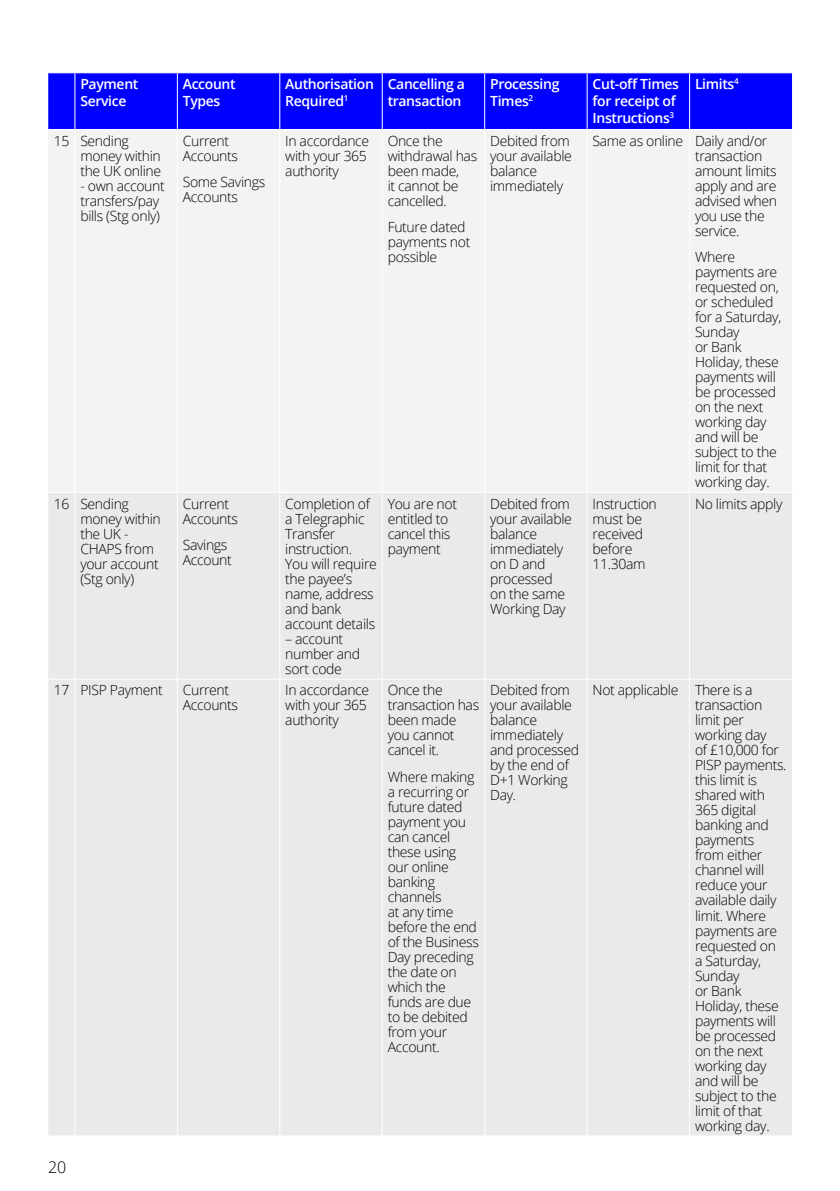
<style>
.page{position:relative;width:840px;height:1191px;background:#fff}
.page>*{position:absolute;margin:0;border:0;box-sizing:border-box;transform-origin:0 0}
.t1{font:300 16px "Open Sans";color:#000}
.BOI_Table_body_copy{font:300 14px/15px "Open Sans";letter-spacing:-.025em;color:#000}
.BOI_table_header{font:600 14px/16.8px "Open Sans";letter-spacing:-.025em;color:#fff}
</style>
<div class="page">
<div style="left:48px;top:73px;width:743px;height:56px;background:#00f"></div>
<div style="left:49px;top:130px;width:742px;height:362px;background:#f2f3f3"></div>
<div style="left:48px;top:493px;width:743px;height:642px;background:#eaeaeb"></div>
<hr style="left:74px;top:493px;width:1px;height:186px;background:#fff">
<hr style="left:177px;top:493px;width:1px;height:186px;background:#fff">
<hr style="left:279px;top:493px;width:1px;height:186px;background:#fff">
<hr style="left:381px;top:493px;width:1px;height:186px;background:#fff">
<hr style="left:484px;top:493px;width:1px;height:186px;background:#fff">
<hr style="left:586px;top:493px;width:1px;height:186px;background:#fff">
<hr style="left:688px;top:493px;width:1px;height:186px;background:#fff">
<svg style="left:48px;top:679px;width:27px;height:1px"></svg>
<hr style="left:75px;top:679px;width:102px;height:1px;background:#fff">
<hr style="left:177px;top:679px;width:102px;height:1px;background:#fff">
<hr style="left:279px;top:679px;width:103px;height:1px;background:#fff">
<hr style="left:382px;top:679px;width:102px;height:1px;background:#fff">
<hr style="left:484px;top:679px;width:102px;height:1px;background:#fff">
<hr style="left:586px;top:679px;width:103px;height:1px;background:#fff">
<hr style="left:689px;top:679px;width:102px;height:1px;background:#fff">
<svg style="left:48px;top:72px;width:27px;height:1px"></svg>
<hr style="left:74px;top:73px;width:1px;height:56px;background:#fff">
<hr style="left:177px;top:73px;width:1px;height:56px;background:#fff">
<hr style="left:279px;top:73px;width:1px;height:56px;background:#fff">
<hr style="left:381px;top:73px;width:1px;height:56px;background:#fff">
<hr style="left:484px;top:73px;width:1px;height:56px;background:#fff">
<hr style="left:586px;top:73px;width:1px;height:56px;background:#fff">
<hr style="left:688px;top:73px;width:1px;height:56px;background:#fff">
<svg style="left:48px;top:1135px;width:26px;height:1px"></svg>
<hr style="left:74px;top:680px;width:1px;height:455px;background:#fff">
<hr style="left:177px;top:680px;width:1px;height:455px;background:#fff">
<hr style="left:279px;top:680px;width:1px;height:455px;background:#fff">
<hr style="left:381px;top:680px;width:1px;height:455px;background:#fff">
<hr style="left:484px;top:680px;width:1px;height:455px;background:#fff">
<hr style="left:586px;top:680px;width:1px;height:455px;background:#fff">
<hr style="left:688px;top:680px;width:1px;height:455px;background:#fff">
<hr style="left:74px;top:130px;width:1px;height:362px;background:#fff">
<hr style="left:177px;top:130px;width:1px;height:362px;background:#fff">
<hr style="left:279px;top:130px;width:1px;height:362px;background:#fff">
<hr style="left:381px;top:130px;width:1px;height:362px;background:#fff">
<hr style="left:484px;top:130px;width:1px;height:362px;background:#fff">
<hr style="left:586px;top:130px;width:1px;height:362px;background:#fff">
<hr style="left:688px;top:130px;width:1px;height:362px;background:#fff">
<p class="BOI_table_header" style="left:80px;top:75px;width:59px">Payment<br>Service</p>
<p class="BOI_table_header" style="left:183px;top:75px;width:54px">Account<br>Types</p>
<p class="BOI_table_header" style="left:285px;top:75px;width:90px">Authorisation<br>Required<sup>1</sup></p>
<p class="BOI_table_header" style="left:387px;top:75px;width:79px">Cancelling a transaction</p>
<p class="BOI_table_header" style="left:490px;top:75px;width:71px">Processing<br>Times<sup>2</sup></p>
<p class="BOI_table_header" style="left:592px;top:75px;width:88px">Cut-off Times for receipt of<br>Instructions<sup>3</sup></p>
<p class="BOI_table_header" style="left:694px;top:75px;width:45px">Limits<sup>4</sup></p>
<p class="BOI_Table_body_copy" style="left:54px;top:133px;width:17px">15</p>
<p class="BOI_Table_body_copy" style="left:80px;top:133px;width:82px">Sending money within the UK online</p>
<p class="BOI_Table_body_copy" style="left:80px;top:178px;width:86px">- own account transfers/pay bills (Stg only)</p>
<p class="BOI_Table_body_copy" style="left:183px;top:133px;width:57px">Current<br>Accounts</p>
<p class="BOI_Table_body_copy" style="left:183px;top:174px;width:84px">Some Savings<br>Accounts</p>
<p class="BOI_Table_body_copy" style="left:285px;top:133px;width:85px">In accordance with your 365 authority</p>
<p class="BOI_Table_body_copy" style="left:387px;top:133px;width:91px">Once the withdrawal has been made,<br>it cannot be cancelled.</p>
<p class="BOI_Table_body_copy" style="left:387px;top:219px;width:84px">Future dated payments not possible</p>
<p class="BOI_Table_body_copy" style="left:490px;top:133px;width:83px">Debited from your available balance immediately</p>
<p class="BOI_Table_body_copy" style="left:592px;top:133px;width:92px">Same as online</p>
<p class="BOI_Table_body_copy" style="left:694px;top:133px;width:83px">Daily and/or transaction amount limits apply and are advised when you use the service.</p>
<p class="BOI_Table_body_copy" style="left:694px;top:249px;width:88px">Where payments are requested on, or scheduled for a Saturday,<br>Sunday<br>or Bank<br>Holiday, these payments will be processed on the next working day and will be subject to the limit for that working day.</p>
<p class="BOI_Table_body_copy" style="left:54px;top:496px;width:17px">16</p>
<p class="BOI_Table_body_copy" style="left:80px;top:496px;width:82px">Sending money within the UK -<br>CHAPS from your account (Stg only)</p>
<p class="BOI_Table_body_copy" style="left:183px;top:496px;width:57px">Current<br>Accounts</p>
<p class="BOI_Table_body_copy" style="left:183px;top:537px;width:51px">Savings<br>Account</p>
<p class="BOI_Table_body_copy" style="left:285px;top:496px;width:93px">Completion of a Telegraphic<br>Transfer instruction.<br>You will require the payee’s name, address and bank account details</p>
<p class="BOI_Table_body_copy" style="left:285px;top:631px;width:76px">– account number and sort code</p>
<p class="BOI_Table_body_copy" style="left:387px;top:496px;width:71px">You are not entitled to cancel this payment</p>
<p class="BOI_Table_body_copy" style="left:490px;top:496px;width:83px">Debited from your available balance immediately on D and processed on the same<br>Working Day</p>
<p class="BOI_Table_body_copy" style="left:592px;top:496px;width:66px">Instruction must be received before<br>11.30am</p>
<p class="BOI_Table_body_copy" style="left:694px;top:496px;width:89px">No limits apply</p>
<p class="BOI_Table_body_copy" style="left:54px;top:682px;width:17px">17</p>
<p class="BOI_Table_body_copy" style="left:80px;top:682px;width:84px">PISP Payment</p>
<p class="BOI_Table_body_copy" style="left:183px;top:682px;width:57px">Current<br>Accounts</p>
<p class="BOI_Table_body_copy" style="left:285px;top:682px;width:85px">In accordance with your 365 authority</p>
<p class="BOI_Table_body_copy" style="left:387px;top:682px;width:93px">Once the transaction has been made you cannot cancel it.</p>
<p class="BOI_Table_body_copy" style="left:387px;top:769px;width:93px">Where making a recurring or future dated payment you can cancel these using our online banking channels<br>at any time before the end of the Business<br>Day preceding the date on which the funds are due to be debited from your<br>Account.</p>
<p class="t1" style="left:48px;top:1156px;width:20px">20</p>
<p class="BOI_Table_body_copy" style="left:490px;top:682px;width:90px">Debited from your available balance immediately and processed by the end of<br>D+1 Working<br>Day.</p>
<p class="BOI_Table_body_copy" style="left:592px;top:682px;width:87px">Not applicable</p>
<p class="BOI_Table_body_copy" style="left:694px;top:682px;width:93px">There is a transaction limit per working day<br>of £10,000 for<br>PISP payments. this limit is shared with<br>365 digital banking and payments from either channel will reduce your available daily limit. Where payments are requested on a Saturday,<br>Sunday<br>or Bank<br>Holiday, these payments will be processed on the next working day and will be subject to the limit of that working day.</p>
</div>
